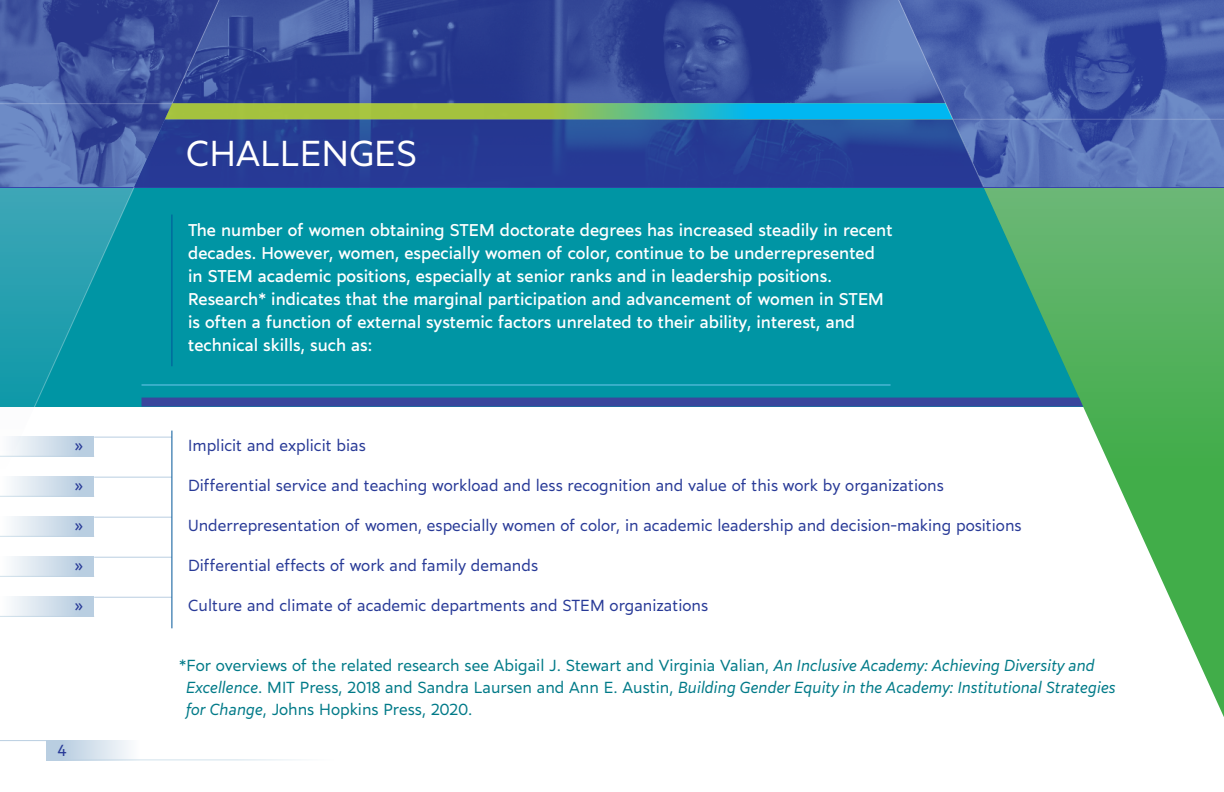
<style>
.page{position:relative;width:1224px;height:792px;background:#fff}
.page>*{position:absolute;margin:0;border:0;box-sizing:border-box;transform-origin:0 0}
.t1{font:36px "Marcher";color:#fff}
.t2{font:17px/23px "Marcher";color:#fff}
.t3{font:16px "Marcher";color:#283a97}
.t4{font:16px/22px "Marcher";color:#007a88}
.s1{font-style:italic}
</style>
<div class="page">
<div style="left:0;top:187px;width:1224px;height:220px;background:#0095a4"></div>
<svg style="left:1112px;top:471px;width:112px;height:246px"></svg>
<svg style="left:891px;top:187px;width:333px;height:284px"></svg>
<svg style="left:12px;top:187px;width:215px;height:415px"></svg>
<hr style="left:142px;top:385px;width:749px;height:1px;background:#6fc7ec">
<hr style="left:172px;top:215px;width:1px;height:151px;background:#005699">
<svg style="left:0;top:187px;width:135px;height:337px"></svg>
<svg style="left:142px;top:398px;width:941px;height:9px;background:#374a9d"></svg>
<hr style="left:0;top:740px;width:46px;height:1px;background:#b9cee1">
<hr style="left:46px;top:760px;width:288px;height:1px;background:#d1e2ec">
<div style="left:46px;top:740px;width:94px;height:20px;background:linear-gradient(to right,#afc7dd,#fbfcfd)"></div>
<hr style="left:94px;top:517px;width:78px;height:1px;background:#b9cee1">
<hr style="left:0;top:536px;width:94px;height:1px;background:#d1e2ec">
<div style="left:1px;top:517px;width:93px;height:20px;background:linear-gradient(to right,#fbfcfd,#b0c8dd)"></div>
<hr style="left:94px;top:557px;width:78px;height:1px;background:#b9cee1">
<hr style="left:0;top:576px;width:94px;height:1px;background:#d1e2ec">
<div style="left:1px;top:557px;width:93px;height:20px;background:linear-gradient(to right,#fbfdfd,#b0c8dd)"></div>
<hr style="left:94px;top:597px;width:78px;height:1px;background:#b9cee1">
<hr style="left:0;top:616px;width:94px;height:1px;background:#d1e2ec">
<div style="left:1px;top:597px;width:93px;height:20px;background:linear-gradient(to right,#fcfdfd,#b0c8dd)"></div>
<hr style="left:94px;top:477px;width:78px;height:1px;background:#b9cee1">
<hr style="left:0;top:496px;width:94px;height:1px;background:#d1e2ec">
<div style="left:1px;top:477px;width:93px;height:20px;background:linear-gradient(to right,#fbfcfd,#b0c8dd)"></div>
<hr style="left:94px;top:437px;width:78px;height:1px;background:#b9cee1">
<hr style="left:0;top:456px;width:94px;height:1px;background:#d1e2ec">
<div style="left:1px;top:437px;width:93px;height:20px;background:linear-gradient(to right,#fafbfc,#b0c8dd)"></div>
<hr style="left:172px;top:431px;width:1px;height:197px;background:#005699">
<img style="left:0;top:0;width:1224px;height:187px">
<p class="t1" style="left:186px;top:126px;width:233px">CHALLENGES</p>
<p class="t2" style="left:188px;top:217px;width:706px">The number of women obtaining STEM doctorate degrees has increased steadily in recent decades. However, women, especially women of color, continue to be underrepresented in STEM academic positions, especially at senior ranks and in leadership positions.<br>Research* indicates that the marginal participation and advancement of women in STEM is often a function of external systemic factors unrelated to their ability, interest, and technical skills, such as:</p>
<p class="t3" style="left:75px;top:433px;width:9px">»</p>
<p class="t3" style="left:188px;top:433px;width:179px">Implicit and explicit bias</p>
<p class="t3" style="left:75px;top:473px;width:9px">»</p>
<p class="t3" style="left:188px;top:473px;width:757px">Differential service and teaching workload and less recognition and value of this work by organizations</p>
<p class="t3" style="left:75px;top:513px;width:9px">»</p>
<p class="t3" style="left:188px;top:513px;width:835px">Underrepresentation of women, especially women of color, in academic leadership and decision-making positions</p>
<p class="t3" style="left:75px;top:553px;width:9px">»</p>
<p class="t3" style="left:188px;top:553px;width:351px">Differential effects of work and family demands</p>
<p class="t3" style="left:75px;top:593px;width:9px">»</p>
<p class="t3" style="left:188px;top:593px;width:522px">Culture and climate of academic departments and STEM organizations</p>
<p class="t3" style="left:58px;top:738px;width:10px">4</p>
<p class="t4" style="left:186px;top:653px;width:931px;text-indent:-7px">*For overviews of the related research see Abigail J. Stewart and Virginia Valian, <span class="s1">An Inclusive Academy: Achieving Diversity and<br>Excellence</span>. MIT Press, 2018 and Sandra Laursen and Ann E. Austin, <span class="s1">Building Gender Equity in the Academy: Institutional Strategies for Change</span>, Johns Hopkins Press, 2020.</p>
</div>
